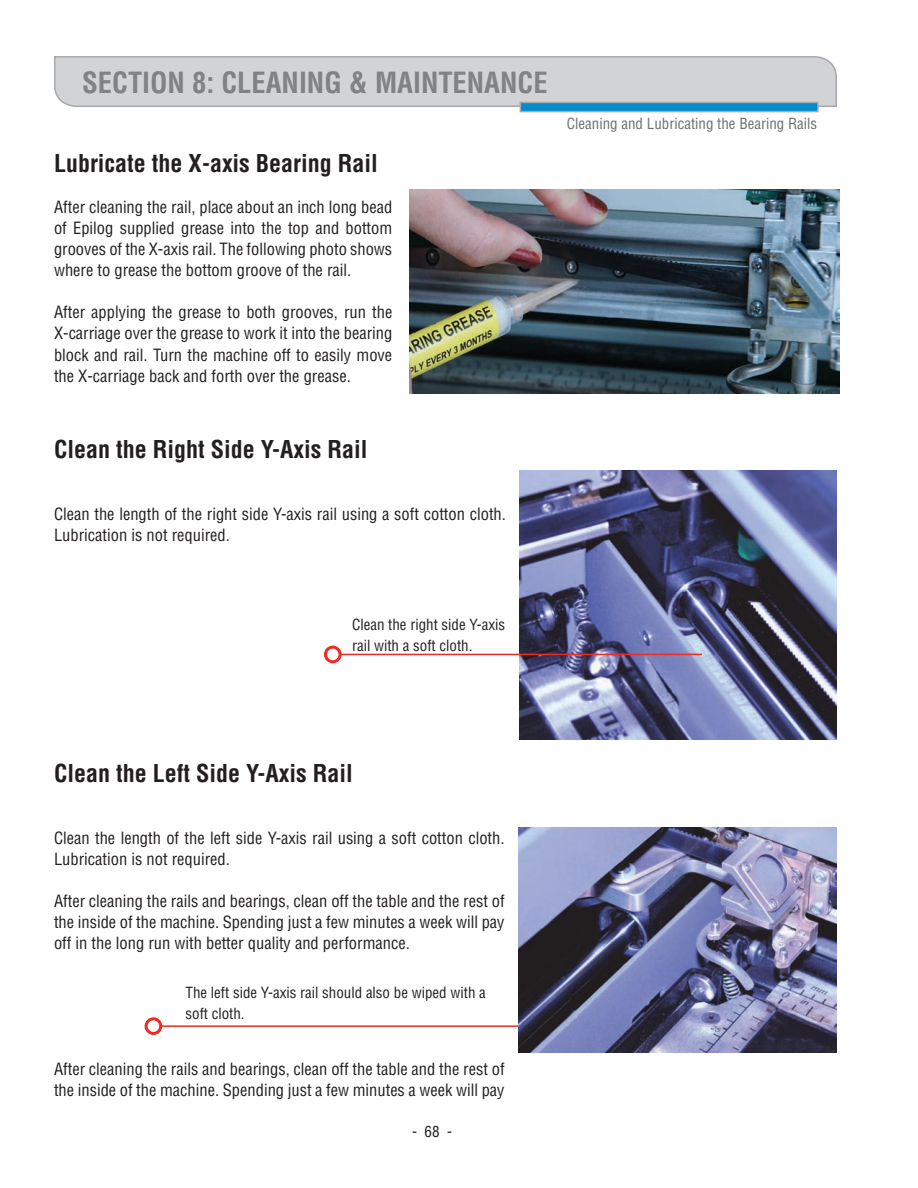
<style>
.page{position:relative;width:918px;height:1188px;background:#fff}
.page>*{position:absolute;margin:0;border:0;box-sizing:border-box;transform-origin:0 0}
.t1{font:700 condensed 28.5px "Helvetica";color:#808285}
.t2{font:700 condensed 24px "Helvetica";color:#231f20}
.t3{font:condensed 16.5px/21px "Helvetica";color:#231f20;text-align:justify}
.t4{font:condensed 15px/21px "Helvetica";color:#231f20}
.t5{font:condensed 15px "Helvetica";color:#6d6f71}
</style>
<div class="page">
<svg style="left:54px;top:56px;width:783px;height:57px;background:#c7cfd4"></svg>
<img style="left:409px;top:190px;width:430px;height:204px">
<img style="left:519px;top:470px;width:318px;height:269px">
<div style="left:324px;top:646px;width:18px;height:17px;border:3px solid #ee2a24;border-radius:50%"></div>
<hr style="left:339px;top:654px;width:363px;height:1px;background:#ee2a24">
<div style="left:145px;top:1017px;width:17px;height:18px;border:3px solid #ee2a24;border-radius:50%"></div>
<hr style="left:160px;top:1025px;width:363px;height:2px;background:#ee2a24">
<img style="left:518px;top:828px;width:319px;height:225px">
<h1 class="t1" style="left:82px;top:65px;width:31px">Section</h1>
<h1 class="t1" style="left:192px;top:65px;width:61px">8: Cleaning</h1>
<h1 class="t1" style="left:349px;top:65px;width:65px">&amp; Maintenance</h1>
<h2 class="t2" style="left:54px;top:148px;width:325px">Lubricate the X-axis Bearing Rail</h2>
<p class="t3" style="left:54px;top:197px;width:340px">After cleaning the rail, place about an inch long bead of Epilog supplied grease into the top and bottom grooves of the X-axis rail. The following photo shows where to grease the bottom groove of the rail.</p>
<p class="t3" style="left:54px;top:302px;width:340px">After applying the grease to both grooves, run the X-carriage over the grease to work it into the bearing block and rail. Turn the machine off to easily move the X-carriage back and forth over the grease.</p>
<p class="t5" style="left:567px;top:114px;width:252px">Cleaning and Lubricating the Bearing Rails</p>
<h2 class="t2" style="left:54px;top:434px;width:315px">Clean the Right Side Y-Axis Rail</h2>
<p class="t3" style="left:54px;top:504px;width:453px">Clean the length of the right side Y-axis rail using a soft cotton cloth.<br>Lubrication is not required.</p>
<p class="t4" style="left:352px;top:614px;width:154px">Clean the right side Y-axis rail with a soft cloth.</p>
<h2 class="t2" style="left:54px;top:758px;width:300px">Clean the Left Side Y-Axis Rail</h2>
<p class="t3" style="left:54px;top:828px;width:452px">Clean the length of the left side Y-axis rail using a soft cotton cloth.<br>Lubrication is not required.</p>
<p class="t3" style="left:54px;top:891px;width:452px">After cleaning the rails and bearings, clean off the table and the rest of the inside of the machine. Spending just a few minutes a week will pay off in the long run with better quality and performance.</p>
<p class="t4" style="left:186px;top:982px;width:302px">The left side Y-axis rail should also be wiped with a soft cloth.</p>
<p class="t3" style="left:54px;top:1059px;width:452px">After cleaning the rails and bearings, clean off the table and the rest of the inside of the machine. Spending just a few minutes a week will pay</p>
<p class="t4" style="left:412px;top:1121px;width:41px">- 68 -</p>
</div>
